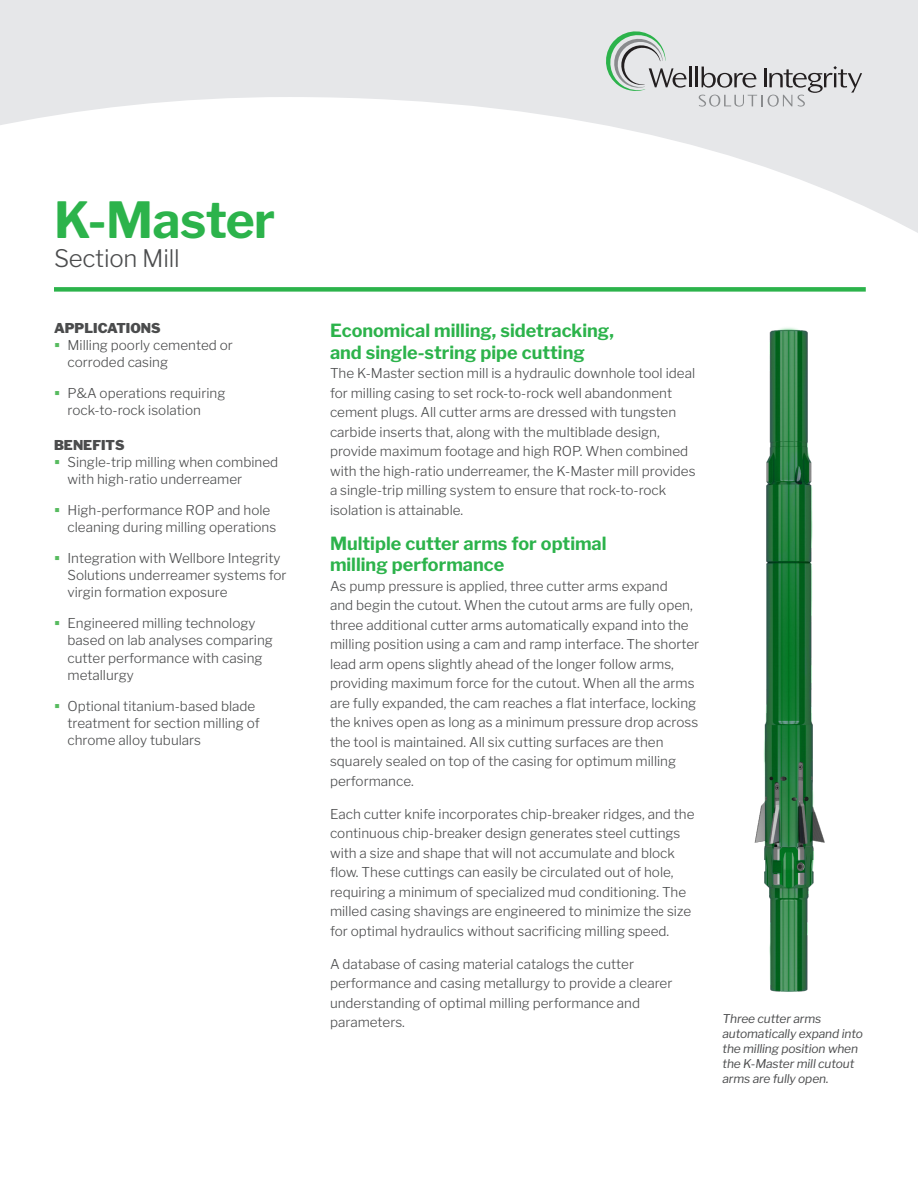
<style>
.page{position:relative;width:918px;height:1188px;background:#fff}
.page>*{position:absolute;margin:0;border:0;box-sizing:border-box;transform-origin:0 0}
.WIS_Headline{font:700 49.5px "Libre Franklin";letter-spacing:-.01em;color:#2cb34b}
.WIS_Headline_Descrip{font:300 24px "Libre Franklin";letter-spacing:-.01em;color:#4b4c4d}
.WIS_Body_Head{font:700 18px/21.6px "Libre Franklin";color:#2cb34b}
.WIS_Body_Copy{font:300 13.5px/19.5px "Libre Franklin";color:#4b4c4d}
.WIS_Sidebar_Subheads{font:900 13.5px "Libre Franklin";color:#4b4c4d}
.WIS_Caption{font:italic 12px/15px "Libre Franklin";letter-spacing:-.01em;color:#4b4c4d}
</style>
<div class="page">
<svg style="left:0;top:0;width:918px;height:233px;fill:#e6e7e9"></svg>
<hr style="left:689px;top:67px;width:2px;height:20px;background:#231f20">
<hr style="left:696px;top:67px;width:2px;height:20px;background:#231f20">
<svg style="left:699px;top:66px;width:163px;height:41px"></svg>
<svg style="left:602px;top:27px;width:85px;height:65px"></svg>
<img style="left:754px;top:327px;width:71px;height:665px">
<div style="left:54px;top:287px;width:812px;height:5px;background:#2cb34b"></div>
<p class="WIS_Headline" style="left:54px;top:191px;width:223px">K-Master</p>
<p class="WIS_Headline_Descrip" style="left:54px;top:244px;width:127px">Section Mill</p>
<p class="WIS_Sidebar_Subheads" style="left:54px;top:320px;width:108px">APPLICATIONS</p>
<p class="WIS_Body_Copy" style="left:68px;top:336px;width:167px;line-height:17.2px">Milling poorly cemented or corroded casing</p>
<p class="WIS_Body_Copy" style="left:68px;top:384px;width:159px;line-height:17.2px">P&amp;A operations requiring rock-to-rock isolation</p>
<p class="WIS_Sidebar_Subheads" style="left:54px;top:437px;width:72px">BENEFITS</p>
<p class="WIS_Body_Copy" style="left:68px;top:453px;width:212px;line-height:17.2px">Single-trip milling when combined with high-ratio underreamer</p>
<p class="WIS_Body_Copy" style="left:68px;top:501px;width:210px;line-height:17.2px">High-performance ROP and hole cleaning during milling operations</p>
<p class="WIS_Body_Copy" style="left:68px;top:549px;width:221px;line-height:17.2px">Integration with Wellbore Integrity<br>Solutions underreamer systems for virgin formation exposure</p>
<p class="WIS_Body_Copy" style="left:68px;top:615px;width:207px;line-height:17.2px">Engineered milling technology based on lab analyses comparing cutter performance with casing metallurgy</p>
<p class="WIS_Body_Copy" style="left:68px;top:697px;width:194px;line-height:17.2px">Optional titanium-based blade treatment for section milling of chrome alloy tubulars</p>
<p class="WIS_Body_Head" style="left:330px;top:320px;width:285px">Economical milling, sidetracking, and single-string pipe cutting</p>
<p class="WIS_Body_Copy" style="left:330px;top:364px;width:367px">The K-Master section mill is a hydraulic downhole tool ideal for milling casing to set rock-to-rock well abandonment cement plugs. All cutter arms are dressed with tungsten carbide inserts that, along with the multiblade design, provide maximum footage and high ROP. When combined with the high-ratio underreamer, the K-Master mill provides a single-trip milling system to ensure that rock-to-rock isolation is attainable.</p>
<p class="WIS_Body_Head" style="left:330px;top:532px;width:278px">Multiple cutter arms for optimal milling performance</p>
<p class="WIS_Body_Copy" style="left:330px;top:576px;width:371px">As pump pressure is applied, three cutter arms expand<br>and begin the cutout. When the cutout arms are fully open, three additional cutter arms automatically expand into the milling position using a cam and ramp interface. The shorter lead arm opens slightly ahead of the longer follow arms, providing maximum force for the cutout. When all the arms are fully expanded, the cam reaches a flat interface, locking the knives open as long as a minimum pressure drop across the tool is maintained. All six cutting surfaces are then squarely sealed on top of the casing for optimum milling performance.</p>
<p class="WIS_Body_Copy" style="left:330px;top:804px;width:366px">Each cutter knife incorporates chip-breaker ridges, and the continuous chip-breaker design generates steel cuttings with a size and shape that will not accumulate and block flow. These cuttings can easily be circulated out of hole, requiring a minimum of specialized mud conditioning. The milled casing shavings are engineered to minimize the size for optimal hydraulics without sacrificing milling speed.</p>
<p class="WIS_Body_Copy" style="left:330px;top:954px;width:344px">A database of casing material catalogs the cutter performance and casing metallurgy to provide a clearer understanding of optimal milling performance and parameters.</p>
<p class="WIS_Caption" style="left:723px;top:1011px;width:142px">Three cutter arms automatically expand into the milling position when the K-Master mill cutout arms are fully open.</p>
</div>
